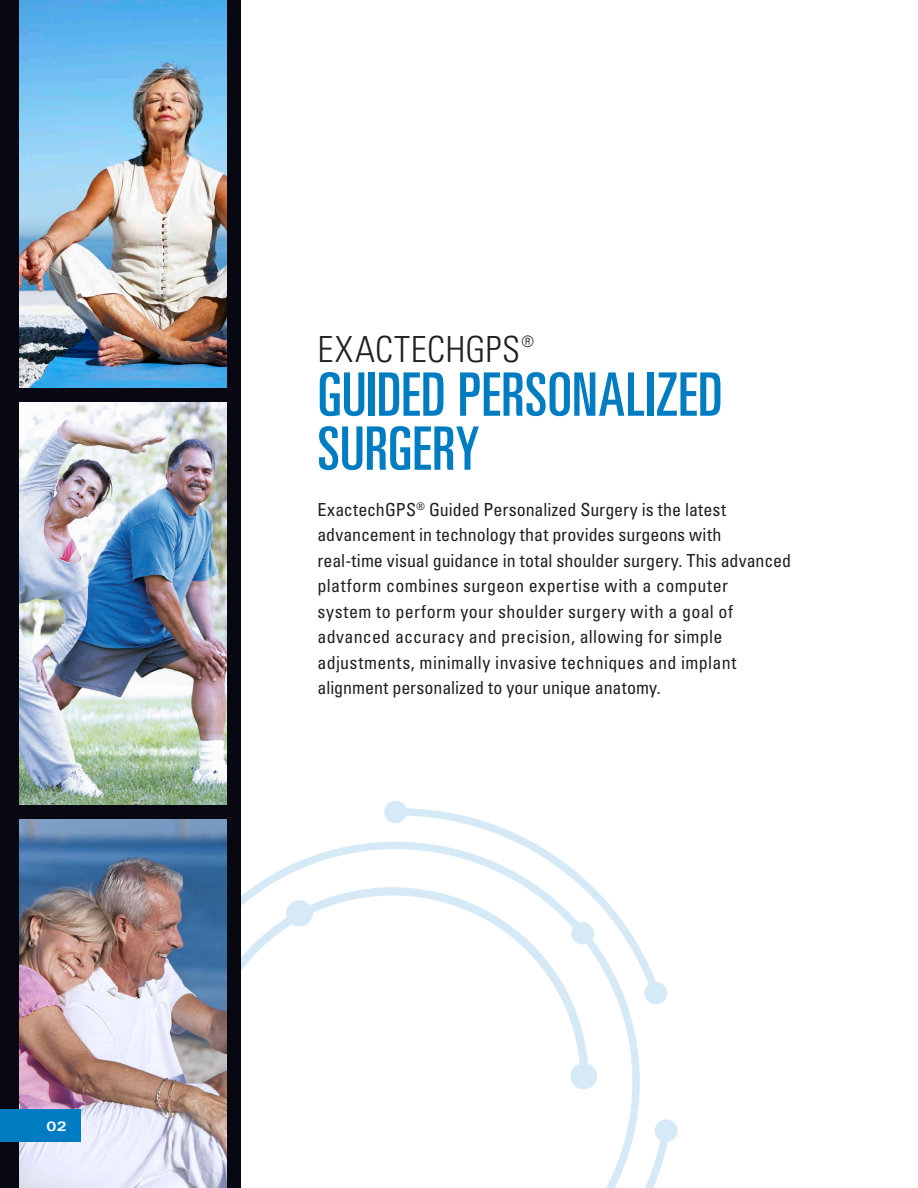
<style>
.page{position:relative;width:918px;height:1188px;background:#fff}
.page>*{position:absolute;margin:0;border:0;box-sizing:border-box;transform-origin:0 0}
.Headline_Inside{font:ultra-condensed 60px/54px "Univers LT Std";letter-spacing:.005em;color:#007cc2}
.Headline_Inside-2{font:300 condensed 36px "Univers LT Std";letter-spacing:.015em;color:#231f20}
.Body_Text{font:condensed 18px/25.5px "Univers LT Std";letter-spacing:.01em;color:#231f20}
.Headline_Inside-3{font:300 condensed 15.75px "Univers LT Std";color:#231f20}
.Page_Number{font:700 expanded 13.5px "Univers LT Std";color:#fff}
</style>
<div class="page">
<svg style="left:645px;top:1119px;width:33px;height:69px"></svg>
<svg style="left:384px;top:800px;width:283px;height:205px"></svg>
<svg style="left:241px;top:840px;width:400px;height:348px"></svg>
<div style="left:0;top:0;width:241px;height:1188px;background:#080813"></div>
<img style="left:19px;top:403px;width:208px;height:401px">
<img style="left:19px;top:0;width:208px;height:388px">
<img style="left:19px;top:819px;width:208px;height:369px">
<div style="left:0;top:1109px;width:80px;height:33px;background:#007cc2"></div>
<p class="Page_Number" style="left:42px;top:1117px;width:26px">0102</p>
<p class="Headline_Inside-2" style="left:318px;top:327px;width:204px">EXACTECHGPS</p>
<p class="Headline_Inside-3" style="left:521px;top:332px;width:14px">®</p>
<p class="Headline_Inside" style="left:318px;top:367px;width:406px">GUIDED PERSONALIZED<br>SURGERY</p>
<p class="Body_Text" style="left:318px;top:496px;width:475px">ExactechGPS<sup>®</sup> Guided Personalized Surgery is the latest advancement in technology that provides surgeons with real-time visual guidance in total shoulder surgery. This advanced platform combines surgeon expertise with a computer<br>system to perform your shoulder surgery with a goal of advanced accuracy and precision, allowing for simple adjustments, minimally invasive techniques and implant alignment personalized to your unique anatomy.</p>
</div>
